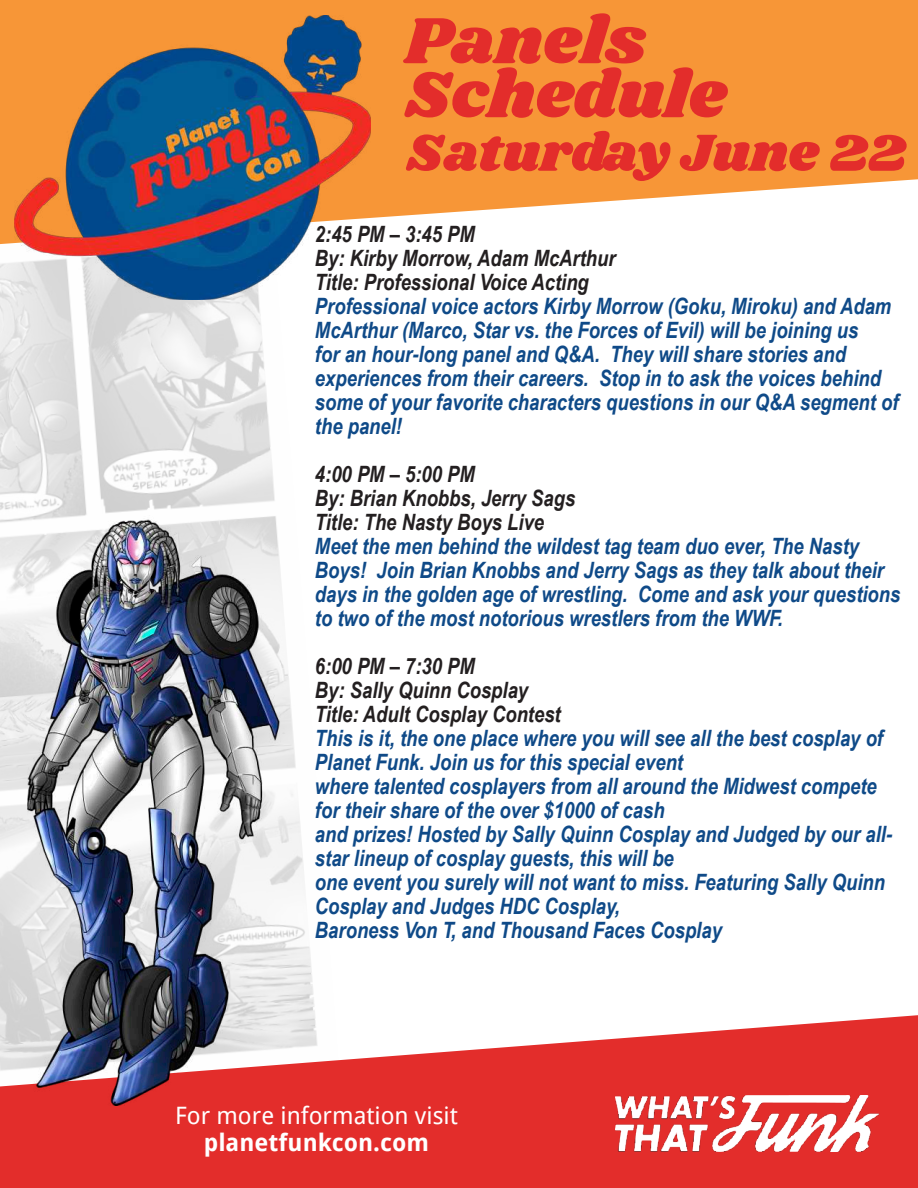
<style>
.page{position:relative;width:918px;height:1188px;background:#fff}
.page>*{position:absolute;margin:0;border:0;box-sizing:border-box;transform-origin:0 0}
.t1{font:67.5px/54px "Shrikhand";color:#e32d2b}
.t2{font:54px "Shrikhand";color:#e32d2b}
.t3{font:24px "Droid Sans";color:#fff}
.t4{font:700 24px "Droid Sans";color:#fff}
.t5{font:italic 700 22.5px/24px "Arial Narrow";color:#0f4a88}
.t6{font:italic 700 22.5px/24px "Arial Narrow";color:#231f20}
</style>
<div class="page">
<img style="left:0;top:262px;width:315px;height:753px">
<svg style="left:0;top:0;width:918px;height:244px;fill:#f79637"></svg>
<img style="left:15px;top:16px;width:355px;height:284px">
<svg style="left:0;top:1015px;width:918px;height:173px;background:#e64a49"></svg>
<img style="left:615px;top:1095px;width:263px;height:56px">
<img style="left:27px;top:510px;width:260px;height:596px">
<h1 class="t1" style="left:405px;top:16px;width:323px">Panels<br>Schedule</h1>
<h2 class="t2" style="left:406px;top:115px;width:501px">Saturday June 22</h2>
<p class="t6" style="left:315px;top:221px;width:302px">2:45 PM – 3:45 PM<br>By: Kirby Morrow, Adam McArthur<br>Title: Professional Voice Acting</p>
<p class="t5" style="left:315px;top:293px;width:585px">Professional voice actors Kirby Morrow (Goku, Miroku) and Adam McArthur (Marco, Star vs. the Forces of Evil) will be joining us<br>for an hour-long panel and Q&amp;A. They will share stories and experiences from their careers. Stop in to ask the voices behind some of your favorite characters questions in our Q&amp;A segment of the panel!</p>
<p class="t6" style="left:315px;top:461px;width:262px">4:00 PM – 5:00 PM<br>By: Brian Knobbs, Jerry Sags<br>Title: The Nasty Boys Live</p>
<p class="t5" style="left:315px;top:533px;width:587px">Meet the men behind the wildest tag team duo ever, The Nasty Boys! Join Brian Knobbs and Jerry Sags as they talk about their days in the golden age of wrestling. Come and ask your questions to two of the most notorious wrestlers from the WWF.</p>
<p class="t6" style="left:315px;top:653px;width:247px">6:00 PM – 7:30 PM<br>By: Sally Quinn Cosplay<br>Title: Adult Cosplay Contest</p>
<p class="t5" style="left:315px;top:725px;width:579px">This is it, the one place where you will see all the best cosplay of Planet Funk. Join us for this special event<br>where talented cosplayers from all around the Midwest compete for their share of the over $1000 of cash<br>and prizes! Hosted by Sally Quinn Cosplay and Judged by our all&shy;star lineup of cosplay guests, this will be<br>one event you surely will not want to miss. Featuring Sally Quinn Cosplay and Judges HDC Cosplay,<br>Baroness Von T, and Thousand Faces Cosplay</p>
<p class="t3" style="left:175px;top:1102px;width:284px">For more information visit</p>
<p class="t4" style="left:204px;top:1129px;width:227px">planetfunkcon.com</p>
</div>
